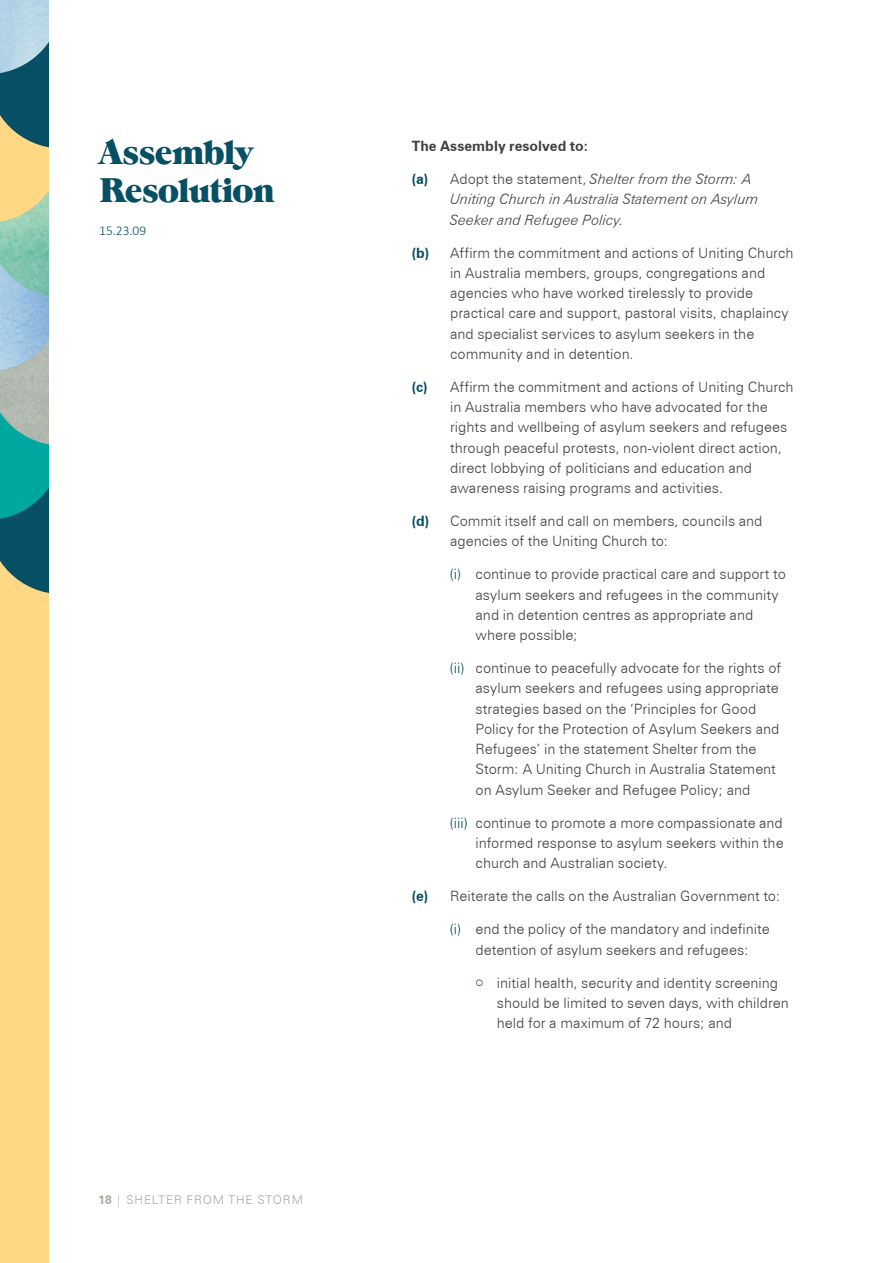
<style>
.page{position:relative;width:893px;height:1263px;background:#fff}
.page>*{position:absolute;margin:0;border:0;box-sizing:border-box;transform-origin:0 0}
.t1{font:34.5px/37.5px "Grouch IT Cby BT";letter-spacing:-.03em;color:#064f64}
.t2{font:300 14.25px/20.2px "Zurich BT";color:#414042}
.t3{font:italic 300 14.25px/20.2px "Zurich BT";color:#414042}
.t4{font:700 14.25px "Zurich Greek BT";letter-spacing:.005em;color:#414042}
.t5{font:300 13.5px "Calibri";color:#064f64}
.t6{font:300 12px "Zurich BT";letter-spacing:.07em;color:#a8a9a0}
.s1{font-family:"Zurich Greek BT";font-weight:700}
.s2{font-family:"Zurich Greek BT";font-weight:700;font-style:normal;color:#064f64}
.s3{font-style:normal}
.s4{font-family:"Zurich Greek BT";font-weight:700;color:#064f64}
.s5{color:#064f64}
</style>
<div class="page">
<div style="left:0;top:0;width:50px;height:1263px;background:#ffd886"></div>
<svg style="left:0;top:446px;width:50px;height:148px;background:#1c8181"></svg>
<img style="left:0;top:223px;width:50px;height:223px">
<img style="left:0;top:224px;width:50px;height:146px">
<svg style="left:0;top:73px;width:50px;height:150px"></svg>
<img style="left:0;top:0;width:50px;height:73px">
<h1 class="t1" style="left:99px;top:133px;width:177px">Assembly<br>Resolution</h1>
<p class="t5" style="left:99px;top:222px;width:49px">15.23.09</p>
<p class="t6" style="left:99px;top:1193px;width:205px"><span class="s1">18</span> | SHELTER FROM THE STORM</p>
<p class="t4" style="left:412px;top:137px;width:178px">The Assembly resolved to:</p>
<p class="t3" style="left:450px;top:169px;width:310px;text-indent:-38px"><span class="s2">(a)</span> <span class="s3">Adopt the statement,</span> Shelter from the Storm: A<br>Uniting Church in Australia Statement on Asylum<br>Seeker and Refugee Policy.</p>
<p class="t2" style="left:450px;top:242px;width:345px;text-indent:-38px"><span class="s4">(b)</span> Affirm the commitment and actions of Uniting Church in Australia members, groups, congregations and agencies who have worked tirelessly to provide practical care and support, pastoral visits, chaplaincy and specialist services to asylum seekers in the community and in detention.</p>
<p class="t2" style="left:450px;top:377px;width:345px;text-indent:-38px"><span class="s4">(c)</span> Affirm the commitment and actions of Uniting Church in Australia members who have advocated for the rights and wellbeing of asylum seekers and refugees through peaceful protests, non-violent direct action, direct lobbying of politicians and education and awareness raising programs and activities.</p>
<p class="t2" style="left:450px;top:511px;width:314px;text-indent:-38px"><span class="s4">(d)</span> Commit itself and call on members, councils and agencies of the Uniting Church to:</p>
<p class="t2" style="left:476px;top:564px;width:312px;text-indent:-26px"><span class="s5">(i)</span> continue to provide practical care and support to asylum seekers and refugees in the community and in detention centres as appropriate and where possible;</p>
<p class="t2" style="left:476px;top:658px;width:307px;text-indent:-26px"><span class="s5">(ii)</span> continue to peacefully advocate for the rights of asylum seekers and refugees using appropriate strategies based on the ‘Principles for Good Policy for the Protection of Asylum Seekers and Refugees’ in the statement Shelter from the Storm: A Uniting Church in Australia Statement on Asylum Seeker and Refugee Policy; and</p>
<p class="t2" style="left:476px;top:812px;width:309px;text-align:justify;text-indent:-26px"><span class="s5">(iii)</span> continue to promote a more compassionate and informed response to asylum seekers within the church and Australian society.</p>
<p class="t2" style="left:412px;top:886px;width:370px"><span class="s4">(e)</span> Reiterate the calls on the Australian Government to:</p>
<p class="t2" style="left:450px;top:919px;width:321px;text-align:center"><span class="s5">(i)</span> end the policy of the mandatory and indefinite detention of asylum seekers and refugees:</p>
<p class="t2" style="left:497px;top:972px;width:294px;text-indent:-21px"><span class="s5">○</span> initial health, security and identity screening should be limited to seven days, with children held for a maximum of 72 hours; and</p>
</div>
